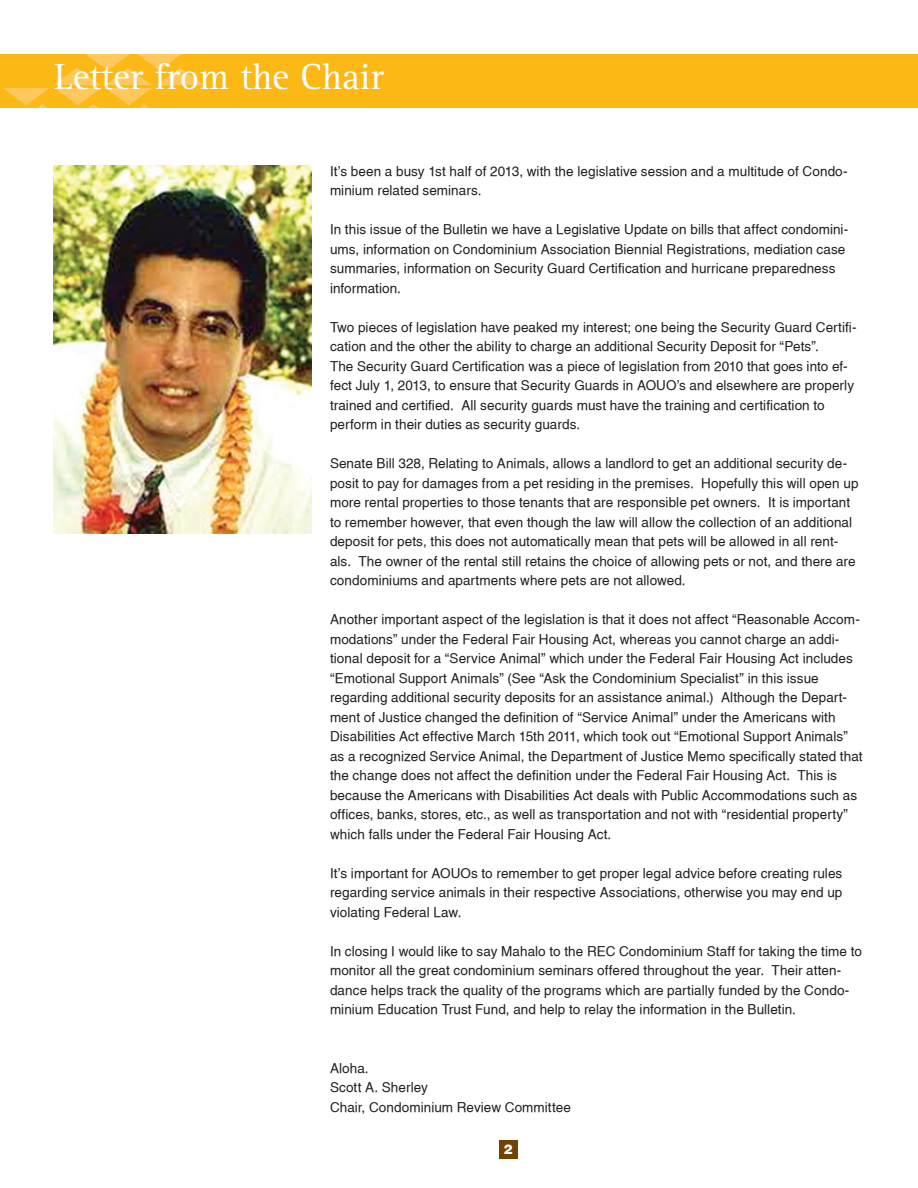
<style>
.page{position:relative;width:918px;height:1188px;background:#fff}
.page>*{position:absolute;margin:0;border:0;box-sizing:border-box;transform-origin:0 0}
.Body_Text{font:37.5px "Rotis Serif";color:#fff}
.Body_Text-2{font:13.5px/19.5px "Hawn Helv";letter-spacing:.005em;color:#231f20}
.Body_Text-3{font:900 13.5px "Helvetica";color:#fff}
</style>
<div class="page">
<div style="left:0;top:54px;width:918px;height:54px;background:#fcb814"></div>
<img style="left:3px;top:54px;width:200px;height:54px">
<img style="left:54px;top:166px;width:257px;height:368px">
<div style="left:499px;top:1140px;width:19px;height:19px;background:#754100"></div>
<p class="Body_Text" style="left:54px;top:56px;width:331px">Letter from the Chair</p>
<p class="Body_Text-2" style="left:330px;top:161px;width:519px">It’s been a busy 1st half of 2013, with the legislative session and a multitude of Condo&shy;minium related seminars.</p>
<p class="Body_Text-2" style="left:330px;top:219px;width:520px">In this issue of the Bulletin we have a Legislative Update on bills that affect condomini&shy;ums, information on Condominium Association Biennial Registrations, mediation case summaries, information on Security Guard Certification and hurricane preparedness information.</p>
<p class="Body_Text-2" style="left:330px;top:317px;width:528px">Two pieces of legislation have peaked my interest; one being the Security Guard Certifi&shy;cation and the other the ability to charge an additional Security Deposit for “Pets”.</p>
<p class="Body_Text-2" style="left:330px;top:356px;width:526px">The Security Guard Certification was a piece of legislation from 2010 that goes into ef&shy;fect July 1, 2013, to ensure that Security Guards in AOUO’s and elsewhere are properly trained and certified. All security guards must have the training and certification to perform in their duties as security guards.</p>
<p class="Body_Text-2" style="left:330px;top:453px;width:530px">Senate Bill 328, Relating to Animals, allows a landlord to get an additional security de&shy;posit to pay for damages from a pet residing in the premises. Hopefully this will open up more rental properties to those tenants that are responsible pet owners. It is important to remember however, that even though the law will allow the collection of an additional deposit for pets, this does not automatically mean that pets will be allowed in all rent&shy;als. The owner of the rental still retains the choice of allowing pets or not, and there are condominiums and apartments where pets are not allowed.</p>
<p class="Body_Text-2" style="left:330px;top:609px;width:534px">Another important aspect of the legislation is that it does not affect “Reasonable Accom&shy;modations” under the Federal Fair Housing Act, whereas you cannot charge an addi&shy;tional deposit for a “Service Animal” which under the Federal Fair Housing Act includes “Emotional Support Animals” (See “Ask the Condominium Specialist” in this issue regarding additional security deposits for an assistance animal.) Although the Depart&shy;ment of Justice changed the definition of “Service Animal” under the Americans with Disabilities Act effective March 15th 2011, which took out “Emotional Support Animals” as a recognized Service Animal, the Department of Justice Memo specifically stated that the change does not affect the definition under the Federal Fair Housing Act. This is because the Americans with Disabilities Act deals with Public Accommodations such as offices, banks, stores, etc., as well as transportation and not with “residential property” which falls under the Federal Fair Housing Act.</p>
<p class="Body_Text-2" style="left:330px;top:863px;width:514px;text-align:justify">It’s important for AOUOs to remember to get proper legal advice before creating rules regarding service animals in their respective Associations, otherwise you may end up violating Federal Law.</p>
<p class="Body_Text-2" style="left:330px;top:941px;width:533px">In closing I would like to say Mahalo to the REC Condominium Staff for taking the time to monitor all the great condominium seminars offered throughout the year. Their atten&shy;dance helps track the quality of the programs which are partially funded by the Condo&shy;minium Education Trust Fund, and help to relay the information in the Bulletin.</p>
<p class="Body_Text-2" style="left:330px;top:1058px;width:40px">Aloha.</p>
<p class="Body_Text-2" style="left:330px;top:1077px;width:99px">Scott A. Sherley</p>
<p class="Body_Text-2" style="left:330px;top:1097px;width:242px">Chair, Condominium Review Committee</p>
<p class="Body_Text-3" style="left:504px;top:1141px;width:11px">2</p>
</div>
